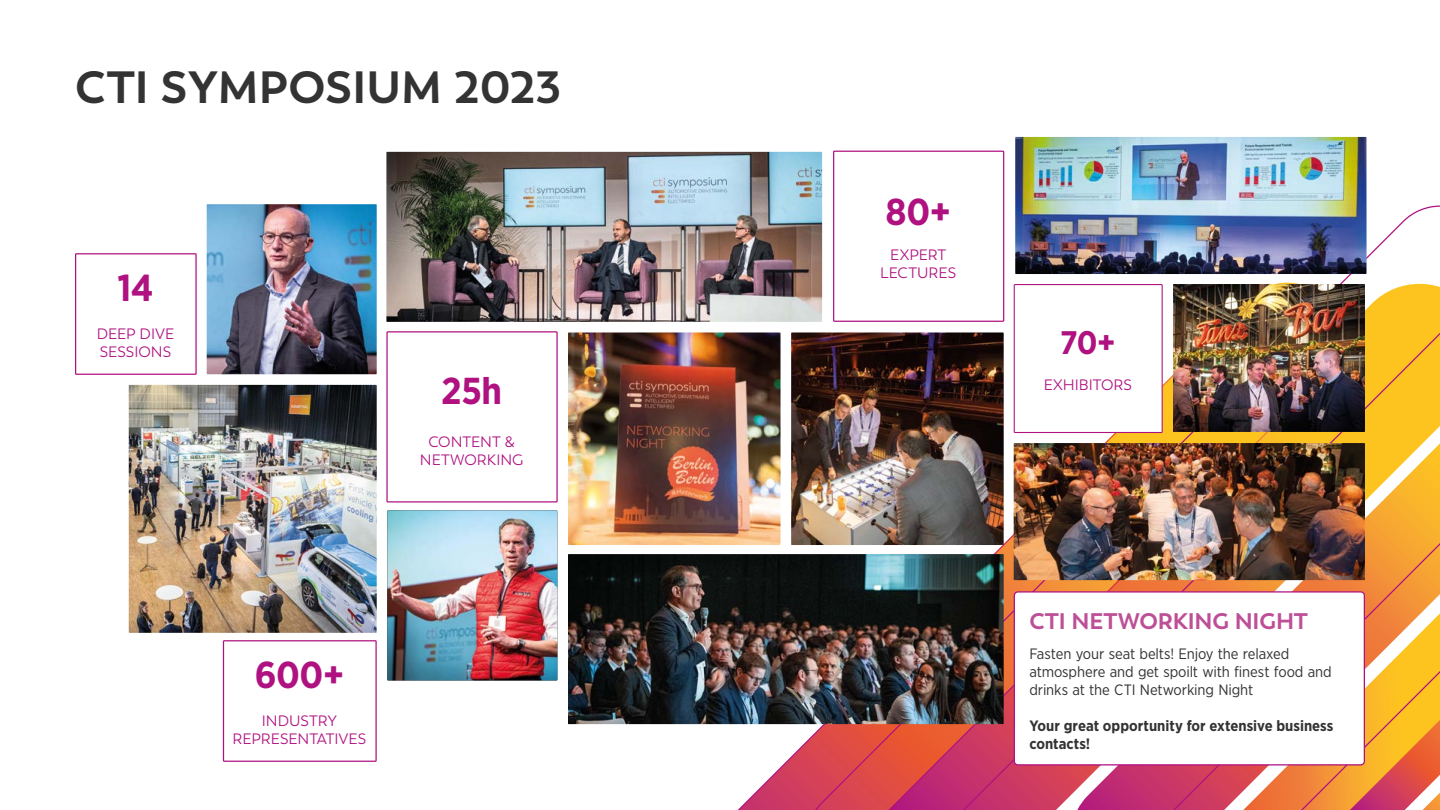
<style>
.page{position:relative;width:1440px;height:810px;background:#fff}
.page>*{position:absolute;margin:0;border:0;box-sizing:border-box;transform-origin:0 0}
.t1{font:700 45px "Trenda";letter-spacing:.005em;color:#333}
.t2{font:700 37.5px "Gotham Narrow";letter-spacing:-.01em;color:#af1280}
.t3{font:700 32.62px "Gotham Narrow";color:#af1280}
.t4{font:700 22.5px "Trenda";letter-spacing:-.005em;color:#bd4f97}
.t5{font:15px/18px "Gotham Narrow";letter-spacing:-.005em;color:#333}
.t6{font:15px/18px "Trenda";color:#af1280;text-align:center}
.t7{font:700 15px/18px "Gotham Narrow";color:#333}
</style>
<div class="page">
<svg style="left:672px;top:724px;width:129px;height:86px"></svg>
<svg style="left:801px;top:199px;width:639px;height:611px"></svg>
<svg style="left:1113px;top:503px;width:327px;height:307px;background:#e57a4e"></svg>
<svg style="left:1243px;top:613px;width:197px;height:197px;background:#f29e4c"></svg>
<div style="left:1014px;top:285px;width:148px;height:148px;background:#fff"></div>
<div style="left:1014px;top:284px;width:149px;height:149px;border:1px solid #af1280"></div>
<img style="left:1173px;top:284px;width:192px;height:148px">
<img style="left:568px;top:332px;width:213px;height:213px">
<img style="left:129px;top:385px;width:248px;height:248px">
<img style="left:791px;top:332px;width:213px;height:213px">
<img style="left:387px;top:510px;width:170px;height:170px">
<img style="left:207px;top:204px;width:170px;height:170px">
<img style="left:568px;top:554px;width:436px;height:170px">
<div style="left:223px;top:640px;width:154px;height:122px;border:1px solid #af1280"></div>
<div style="left:75px;top:253px;width:122px;height:122px;border:1px solid #af1280"></div>
<div style="left:386px;top:331px;width:172px;height:172px;border:1px solid #af1280"></div>
<div style="left:833px;top:151px;width:171px;height:171px;border:1px solid #af1280"></div>
<img style="left:386px;top:152px;width:436px;height:170px">
<img style="left:1014px;top:443px;width:351px;height:137px">
<img style="left:1015px;top:137px;width:352px;height:137px">
<div style="left:1014px;top:592px;width:350px;height:173px;background:#fff;border-radius:4px"></div>
<div style="left:1014px;top:591px;width:351px;height:175px;border:1px solid #af1280;border-radius:4px"></div>
<h1 class="t1" style="left:75px;top:60px;width:487px">CTI SYMPOSIUM 2023</h1>
<h2 class="t2" style="left:118px;top:264px;width:37px">14</h2>
<p class="t6" style="left:97px;top:325px;width:79px;text-align:left">DEEP DIVE<br>SESSIONS</p>
<h2 class="t2" style="left:441px;top:367px;width:63px">25h</h2>
<p class="t6" style="left:420px;top:433px;width:105px">CONTENT &amp;<br>NETWORKING</p>
<h2 class="t2" style="left:255px;top:651px;width:91px">600+</h2>
<p class="t6" style="left:233px;top:712px;width:135px">INDUSTRY<br>REPRESENTATIVES</p>
<h2 class="t2" style="left:886px;top:187px;width:67px">80+</h2>
<p class="t6" style="left:880px;top:246px;width:77px">EXPERT<br>LECTURES</p>
<h3 class="t3" style="left:1060px;top:321px;width:57px">70+</h3>
<p class="t6" style="left:1044px;top:376px;width:90px">EXHIBITORS</p>
<h3 class="t4" style="left:1029px;top:607px;width:280px">CTI NETWORKING NIGHT</h3>
<p class="t5" style="left:1029px;top:645px;width:304px">Fasten your seat belts! Enjoy the relaxed atmosphere and get spoilt with finest food and drinks at the CTI Networking Night</p>
<p class="t7" style="left:1029px;top:717px;width:306px">Your great opportunity for extensive business contacts!</p>
</div>
